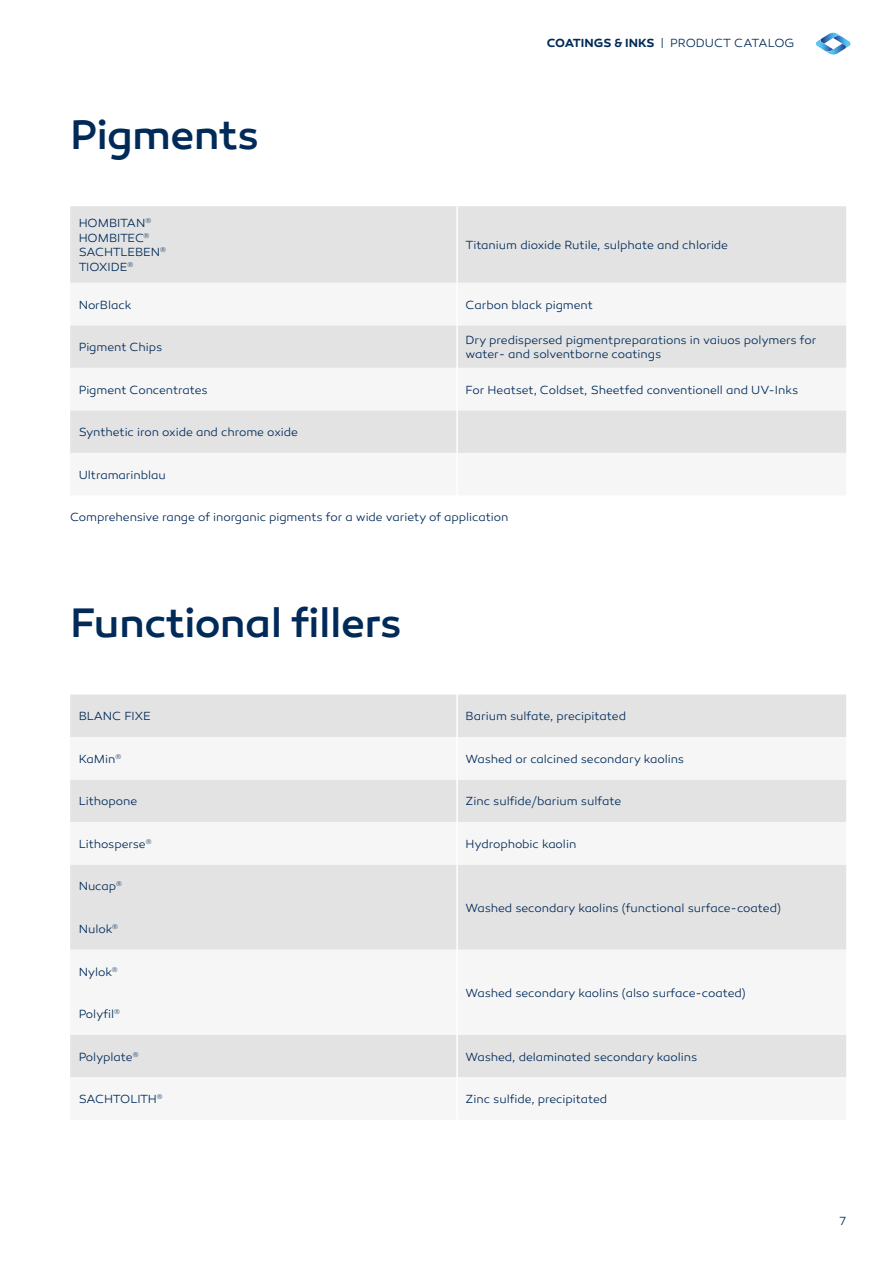
<style>
.page{position:relative;width:893px;height:1263px;background:#fff}
.page>*{position:absolute;margin:0;border:0;box-sizing:border-box;transform-origin:0 0}
.t1{font:500 42px "Canaro";letter-spacing:-.015em;color:#002a58}
.t2{font:300 12px/14.4px "Canaro";letter-spacing:-.005em;color:#002a58}
.t3{font:300 12px "Canaro";letter-spacing:-.035em;color:#002a58}
.s1{font-weight:600}
</style>
<div class="page">
<svg style="left:816px;top:33px;width:35px;height:22px"></svg>
<div style="left:70px;top:694px;width:776px;height:43px;background:#e3e3e3"></div>
<svg style="left:70px;top:780px;width:776px;height:297px;fill:#e3e3e3"></svg>
<hr style="left:456px;top:694px;width:2px;height:43px;background:#fff">
<hr style="left:456px;top:780px;width:2px;height:42px;background:#fff">
<hr style="left:456px;top:822px;width:2px;height:43px;background:#fff">
<hr style="left:456px;top:865px;width:2px;height:42px;background:#fff">
<hr style="left:456px;top:907px;width:2px;height:43px;background:#fff">
<hr style="left:456px;top:950px;width:2px;height:42px;background:#fff">
<hr style="left:456px;top:992px;width:2px;height:43px;background:#fff">
<hr style="left:456px;top:1035px;width:2px;height:42px;background:#fff">
<div style="left:70px;top:206px;width:776px;height:77px;background:#e3e3e3"></div>
<svg style="left:70px;top:325px;width:776px;height:128px;fill:#e3e3e3"></svg>
<hr style="left:456px;top:206px;width:2px;height:77px;background:#fff">
<hr style="left:456px;top:325px;width:2px;height:43px;background:#fff">
<hr style="left:456px;top:368px;width:2px;height:42px;background:#fff">
<hr style="left:456px;top:410px;width:2px;height:43px;background:#fff">
<p class="t1" style="left:70px;top:109px;width:191px">Pigments</p>
<p class="t2" style="left:79px;top:216px;width:74px">HOMBITAN<sup>®</sup></p>
<p class="t2" style="left:79px;top:231px;width:72px">HOMBITEC<sup>®</sup></p>
<p class="t2" style="left:79px;top:245px;width:89px">SACHTLEBEN<sup>®</sup></p>
<p class="t2" style="left:79px;top:259px;width:56px">TIOXIDE<sup>®</sup></p>
<p class="t2" style="left:547px;top:36px;width:249px"><span class="s1">COATINGS &amp; INKS</span> | PRODUCT CATALOG</p>
<p class="t2" style="left:466px;top:238px;width:264px">Titanium dioxide Rutile, sulphate and chloride</p>
<p class="t2" style="left:79px;top:297px;width:54px">NorBlack</p>
<p class="t2" style="left:466px;top:297px;width:129px">Carbon black pigment</p>
<p class="t2" style="left:79px;top:340px;width:85px">Pigment Chips</p>
<p class="t2" style="left:466px;top:333px;width:352px">Dry predispersed pigmentpreparations in vaiuos polymers for water- and solventborne coatings</p>
<p class="t2" style="left:79px;top:382px;width:131px">Pigment Concentrates</p>
<p class="t2" style="left:466px;top:382px;width:334px">For Heatset, Coldset, Sheetfed conventionell and UV-Inks</p>
<p class="t2" style="left:79px;top:425px;width:221px">Synthetic iron oxide and chrome oxide</p>
<p class="t2" style="left:79px;top:467px;width:89px">Ultramarinblau</p>
<p class="t2" style="left:70px;top:510px;width:440px">Comprehensive range of inorganic pigments for a wide variety of application</p>
<p class="t1" style="left:70px;top:597px;width:333px">Functional fillers</p>
<p class="t2" style="left:79px;top:709px;width:74px">BLANC FIXE</p>
<p class="t2" style="left:466px;top:709px;width:162px">Barium sulfate, precipitated</p>
<p class="t2" style="left:79px;top:752px;width:44px">KaMin<sup>®</sup></p>
<p class="t2" style="left:466px;top:752px;width:220px">Washed or calcined secondary kaolins</p>
<p class="t2" style="left:79px;top:794px;width:60px">Lithopone</p>
<p class="t2" style="left:466px;top:794px;width:157px">Zinc sulfide/barium sulfate</p>
<p class="t2" style="left:79px;top:837px;width:74px">Lithosperse<sup>®</sup></p>
<p class="t2" style="left:466px;top:837px;width:112px">Hydrophobic kaolin</p>
<p class="t2" style="left:79px;top:879px;width:45px">Nucap<sup>®</sup></p>
<p class="t2" style="left:466px;top:900px;width:317px">Washed secondary kaolins (functional surface-coated)</p>
<p class="t2" style="left:79px;top:922px;width:41px">Nulok<sup>®</sup></p>
<p class="t2" style="left:79px;top:964px;width:41px">Nylok<sup>®</sup></p>
<p class="t2" style="left:466px;top:986px;width:282px">Washed secondary kaolins (also surface-coated)</p>
<p class="t2" style="left:79px;top:1007px;width:43px">Polyfil<sup>®</sup></p>
<p class="t2" style="left:79px;top:1049px;width:61px">Polyplate<sup>®</sup></p>
<p class="t2" style="left:466px;top:1049px;width:233px">Washed, delaminated secondary kaolins</p>
<p class="t3" style="left:79px;top:1092px;width:85px">SACHTOLITH<sup>®</sup></p>
<p class="t2" style="left:466px;top:1092px;width:143px">Zinc sulfide, precipitated</p>
<p class="t2" style="left:840px;top:1214px;width:8px">7</p>
</div>
